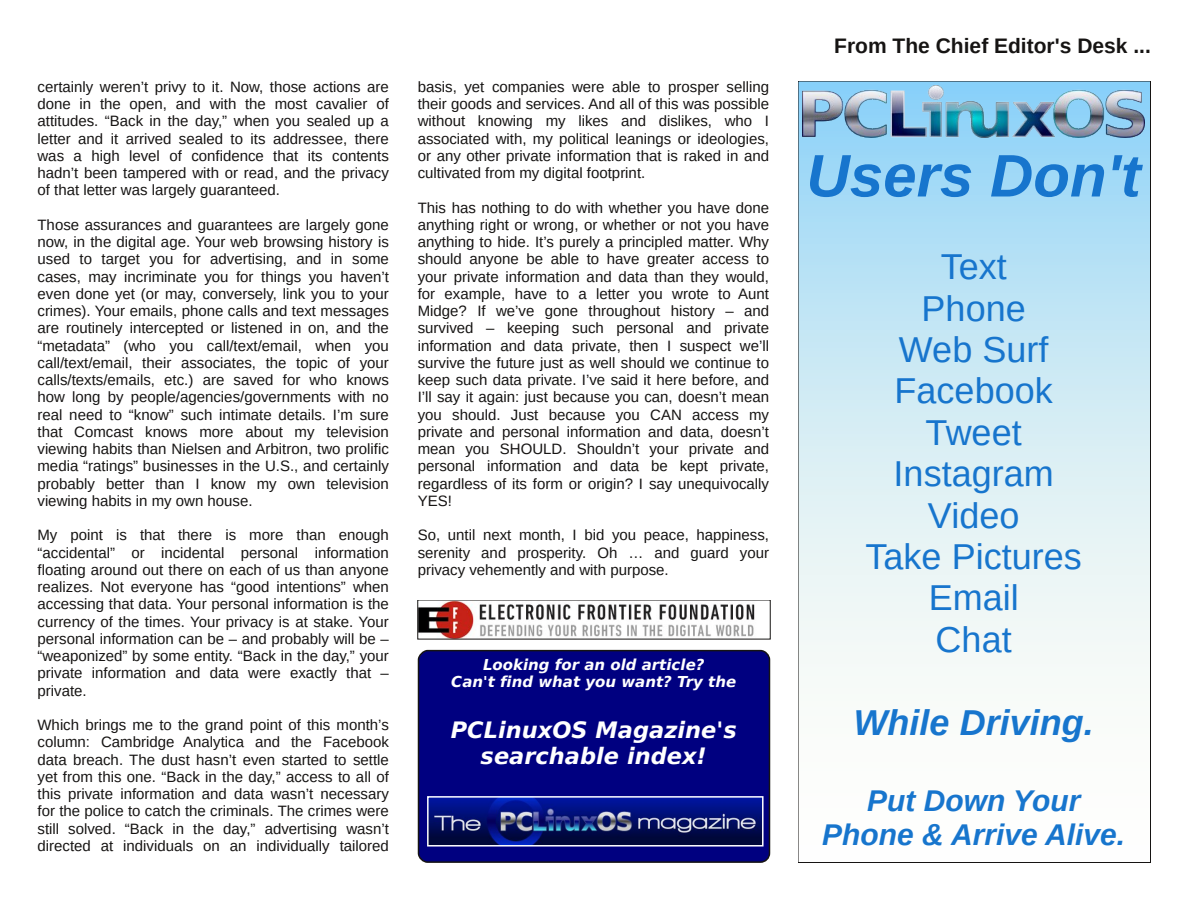
<style>
.page{position:relative;width:1188px;height:918px;background:#fff}
.page>*{position:absolute;margin:0;border:0;box-sizing:border-box;transform-origin:0 0}
.t1{font:italic 700 60px "Liberation Sans";color:#1775cd}
.t2{font:36px/41.4px "Liberation Sans";color:#1775cd;text-align:center}
.t3{font:italic 700 36px "Liberation Sans";color:#1775cd}
.t4{font:italic 700 30px/34.5px "Liberation Sans";color:#1775cd;text-align:center}
.t5{font:italic 700 22.5px/26.2px "Bitstream Vera Sans";color:#fff;text-align:center}
.t6{font:700 21px "Liberation Sans";color:#161413}
.t7{font:15px/17.2px "Liberation Sans";color:#161413;text-align:justify}
.t8{font:italic 700 15px/17.4px "Bitstream Vera Sans";color:#fff;text-align:center}
</style>
<div class="page">
<div style="left:418px;top:651px;width:352px;height:211px;background:#000080;border-radius:9px"></div>
<div style="left:418px;top:650px;width:352px;height:213px;border:1px solid #161413;border-radius:9px"></div>
<img style="left:429px;top:798px;width:333px;height:47px">
<div style="left:427px;top:796px;width:337px;height:51px;border:1px solid #fff"></div>
<img style="left:420px;top:602px;width:335px;height:35px">
<div style="left:798px;top:81px;width:352px;height:781px;background:linear-gradient(to bottom,#98d6f5,#fffff9)"></div>
<img style="left:802px;top:85px;width:343px;height:53px">
<p class="t7" style="left:38px;top:78px;width:353px">certainly weren’t privy to it. Now, those actions are done in the open, and with the most cavalier of attitudes. “Back in the day,” when you sealed up a letter and it arrived sealed to its addressee, there was a high level of confidence that its contents hadn’t been tampered with or read, and the privacy of that letter was largely guaranteed.</p>
<p class="t7" style="left:38px;top:216px;width:353px">Those assurances and guarantees are largely gone now, in the digital age. Your web browsing history is used to target you for advertising, and in some cases, may incriminate you for things you haven’t even done yet (or may, conversely, link you to your crimes). Your emails, phone calls and text messages are routinely intercepted or listened in on, and the “metadata” (who you call/text/email, when you call/text/email, their associates, the topic of your calls/texts/emails, etc.) are saved for who knows how long by people/agencies/governments with no real need to “know” such intimate details. I’m sure that Comcast knows more about my television viewing habits than Nielsen and Arbitron, two prolific media “ratings” businesses in the U.S., and certainly probably better than I know my own television viewing habits in my own house.</p>
<p class="t7" style="left:38px;top:527px;width:353px">My point is that there is more than enough “accidental” or incidental personal information floating around out there on each of us than anyone realizes. Not everyone has “good intentions” when accessing that data. Your personal information is the currency of the times. Your privacy is at stake. Your personal information can be – and probably will be – “weaponized” by some entity. “Back in the day,” your private information and data were exactly that – private.</p>
<p class="t7" style="left:38px;top:716px;width:353px">Which brings me to the grand point of this month’s column: Cambridge Analytica and the Facebook data breach. The dust hasn’t even started to settle yet from this one. “Back in the day,” access to all of this private information and data wasn’t necessary for the police to catch the criminals. The crimes were still solved. “Back in the day,” advertising wasn’t directed at individuals on an individually tailored</p>
<p class="t7" style="left:418px;top:78px;width:353px">basis, yet companies were able to prosper selling their goods and services. And all of this was possible without knowing my likes and dislikes, who I associated with, my political leanings or ideologies, or any other private information that is raked in and cultivated from my digital footprint.</p>
<p class="t7" style="left:418px;top:199px;width:353px">This has nothing to do with whether you have done anything right or wrong, or whether or not you have anything to hide. It’s purely a principled matter. Why should anyone be able to have greater access to your private information and data than they would, for example, have to a letter you wrote to Aunt Midge? If we’ve gone throughout history – and survived – keeping such personal and private information and data private, then I suspect we’ll survive the future just as well should we continue to keep such data private. I’ve said it here before, and I’ll say it again: just because you can, doesn’t mean you should. Just because you CAN access my private and personal information and data, doesn’t mean you SHOULD. Shouldn’t your private and personal information and data be kept private, regardless of its form or origin? I say unequivocally YES!</p>
<p class="t7" style="left:418px;top:527px;width:353px">So, until next month, I bid you peace, happiness, serenity and prosperity. Oh … and guard your privacy vehemently and with purpose.</p>
<p class="t8" style="left:451px;top:656px;width:286px">Looking for an old article?<br>Can't find what you want? Try the</p>
<h3 class="t5" style="left:451px;top:717px;width:287px">PCLinuxOS Magazine's searchable index!</h3>
<h3 class="t6" style="left:834px;top:34px;width:318px">From The Chief Editor's Desk ...</h3>
<h1 class="t1" style="left:807px;top:142px;width:336px">Users Don't</h1>
<h2 class="t2" style="left:866px;top:246px;width:218px">Text<br>Phone<br>Web Surf<br>Facebook<br>Tweet<br>Instagram<br>Video<br>Take Pictures<br>Email<br>Chat</h2>
<h2 class="t3" style="left:854px;top:702px;width:241px">While Driving.</h2>
<h3 class="t4" style="left:822px;top:783px;width:304px">Put Down Your<br>Phone &amp; Arrive Alive.</h3>
</div>
